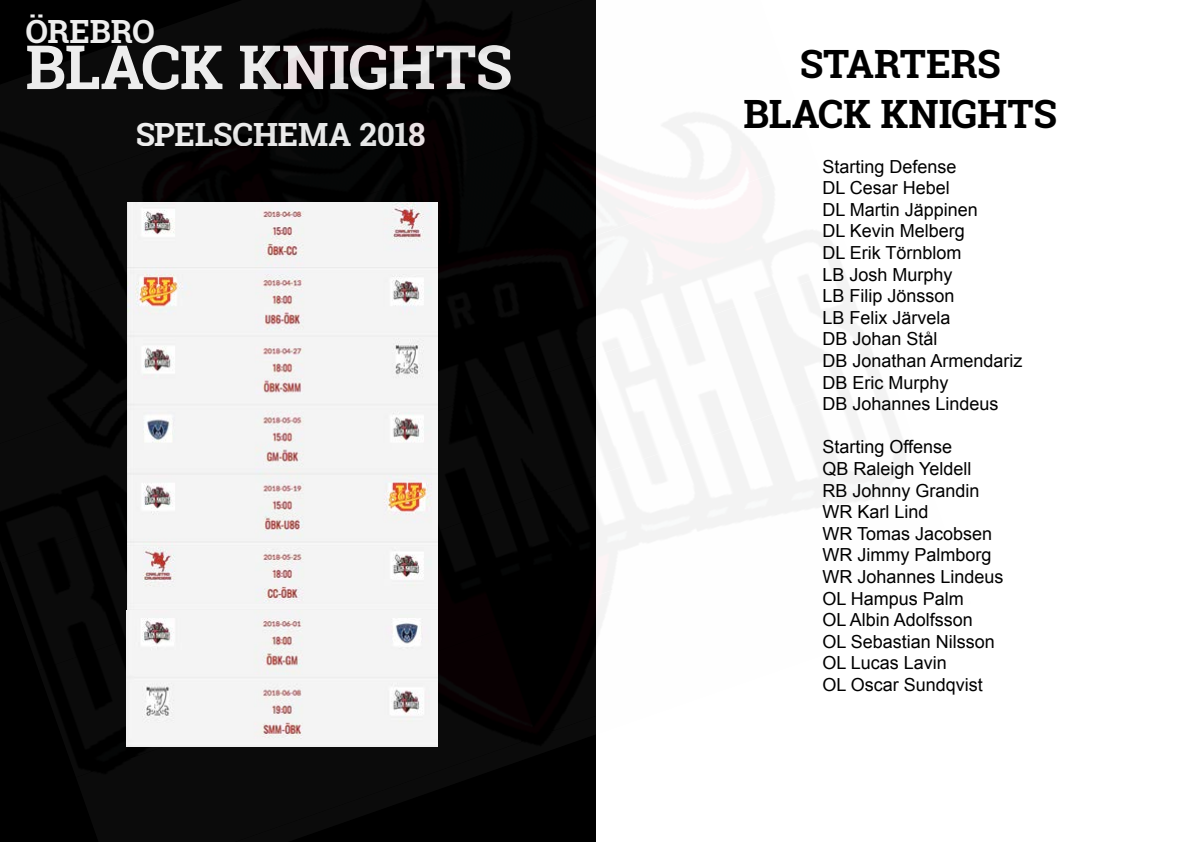
<style>
.page{position:relative;width:1191px;height:842px;background:#fff}
.page>*{position:absolute;margin:0;border:0;box-sizing:border-box;transform-origin:0 0}
.t1{font:700 61px "Roboto Slab";letter-spacing:-.015em;color:#fff}
.t2{font:700 39px/49.6px "Roboto Slab";letter-spacing:-.005em;color:#000;text-align:center}
.t3{font:700 32px "Roboto Slab";letter-spacing:-.005em;color:#fff}
.t4{font:18px/21.6px "Arial";color:#000}
</style>
<div class="page">
<img style="left:0;top:0;width:596px;height:52px">
<img style="left:0;top:52px;width:762px;height:107px">
<img style="left:0;top:159px;width:842px;height:404px">
<img style="left:1px;top:266px;width:878px;height:404px">
<img style="left:39px;top:373px;width:867px;height:404px">
<img style="left:76px;top:480px;width:830px;height:362px">
<img style="left:113px;top:587px;width:793px;height:255px">
<img style="left:127px;top:203px;width:310px;height:543px">
<h3 class="t3" style="left:26px;top:10px;width:131px">ÖREBRO</h3>
<h1 class="t1" style="left:26px;top:25px;width:488px">BLACK KNIGHTS</h1>
<h3 class="t3" style="left:135px;top:112px;width:292px">SPELSCHEMA 2018</h3>
<h2 class="t2" style="left:743px;top:39px;width:315px">STARTERS<br>BLACK KNIGHTS</h2>
<p class="t4" style="left:822px;top:156px;width:202px">Starting Defense<br>DL Cesar Hebel<br>DL Martin Jäppinen<br>DL Kevin Melberg<br>DL Erik Törnblom<br>LB Josh Murphy<br>LB Filip Jönsson<br>LB Felix Järvela<br>DB Johan Stål<br>DB Jonathan Armendariz<br>DB Eric Murphy<br>DB Johannes Lindeus</p>
<p class="t4" style="left:822px;top:436px;width:183px">Starting Offense<br>QB Raleigh Yeldell<br>RB Johnny Grandin<br>WR Karl Lind<br>WR Tomas Jacobsen<br>WR Jimmy Palmborg<br>WR Johannes Lindeus<br>OL Hampus Palm<br>OL Albin Adolfsson<br>OL Sebastian Nilsson<br>OL Lucas Lavin<br>OL Oscar Sundqvist</p>
</div>
